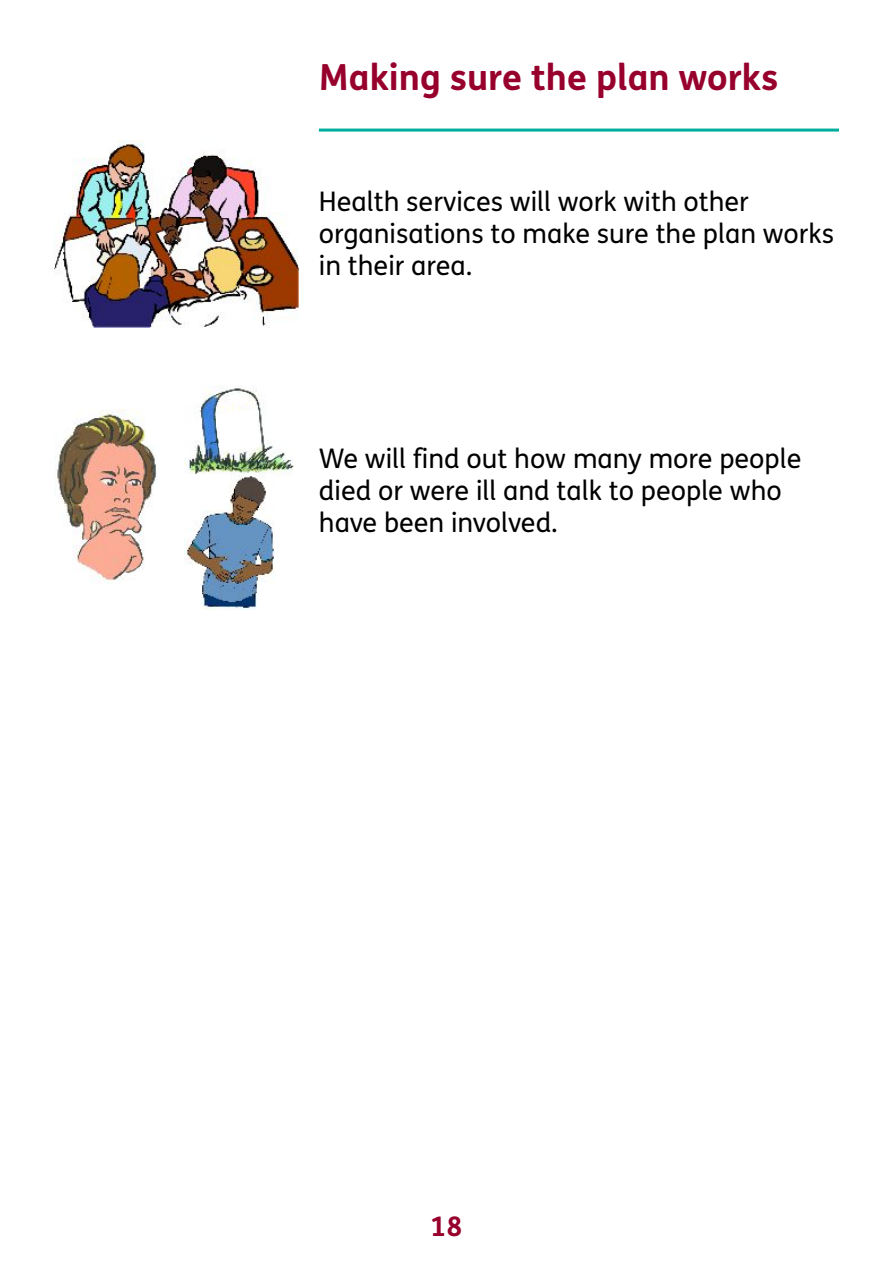
<style>
.page{position:relative;width:893px;height:1263px;background:#fff}
.page>*{position:absolute;margin:0;border:0;box-sizing:border-box;transform-origin:0 0}
.t1{font:700 36px "FS Me";color:#97002c}
.t2{font:27px/32.1px "FS Me";color:#000}
.t3{font:700 27px "FS Me";color:#97002c}
</style>
<div class="page">
<img style="left:54px;top:141px;width:244px;height:186px">
<img style="left:184px;top:386px;width:110px;height:90px">
<img style="left:185px;top:475px;width:91px;height:134px">
<img style="left:55px;top:409px;width:101px;height:175px">
<svg style="left:215px;top:409px;width:45px;height:42px"></svg>
<hr style="left:319px;top:129px;width:520px;height:3px;background:#00ad9e">
<h1 class="t1" style="left:319px;top:63px;width:461px">Making sure the plan works</h1>
<p class="t2" style="left:319px;top:188px;width:517px">Health services will work with other organisations to make sure the plan works in their area.</p>
<p class="t2" style="left:319px;top:445px;width:484px">We will find out how many more people died or were ill and talk to people who have been involved.</p>
<p class="t3" style="left:431px;top:1216px;width:33px">18</p>
</div>
